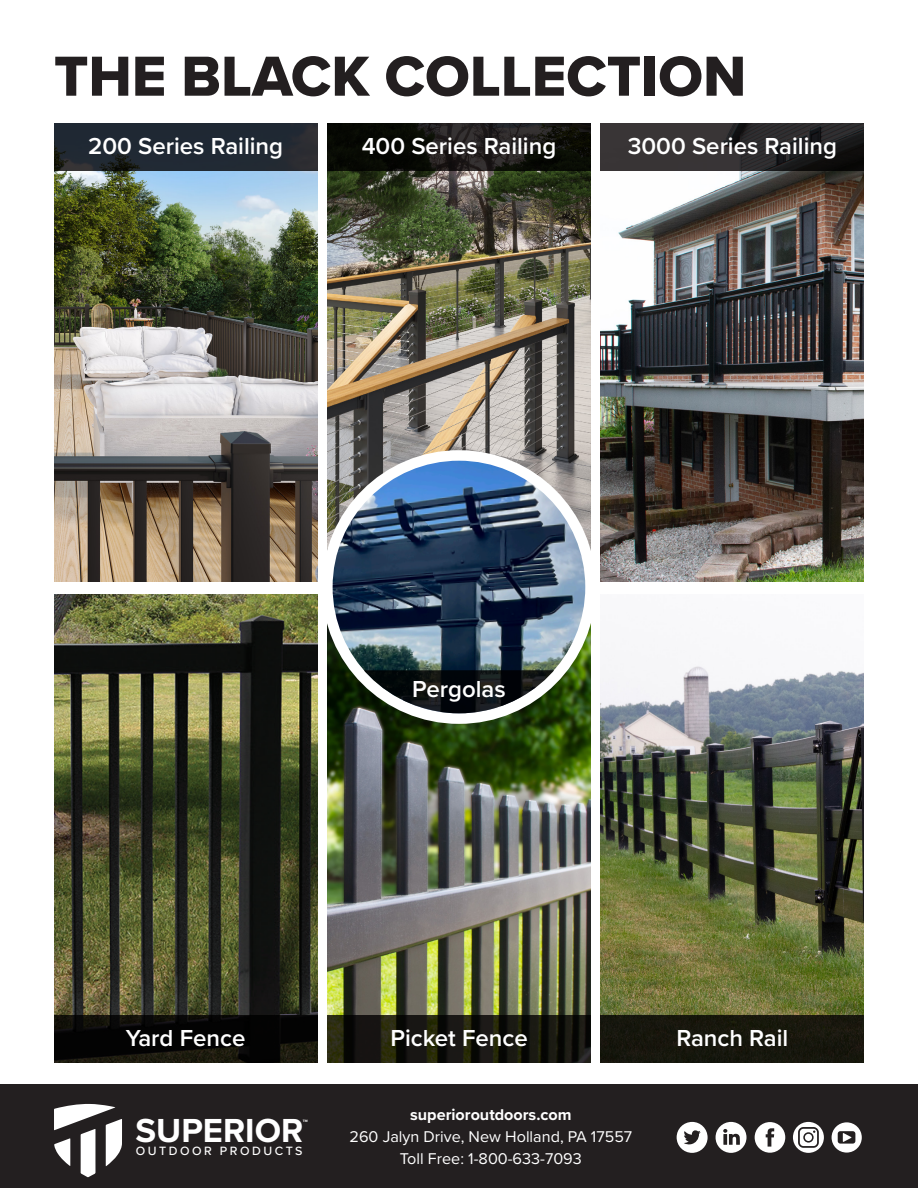
<style>
.page{position:relative;width:918px;height:1188px;background:#fff}
.page>*{position:absolute;margin:0;border:0;box-sizing:border-box;transform-origin:0 0}
.t1{font:58.5px "Proxima Nova Extrabld";color:#231f20}
.t2{font:700 34.5px "Proxima Nova";color:#fff}
.t3{font:600 24px "Proxima Nova";color:#fff}
.t4{font:16.2px/22px "Proxima Nova";color:#fff;text-align:center}
.t5{font:700 16.2px "Proxima Nova";color:#fff}
.t6{font:500 12.45px "Proxima Nova";letter-spacing:.2em;color:#fff}
.t7{font:700 3.45px "Proxima Nova";color:#fff}
</style>
<div class="page">
<div style="left:0;top:1084px;width:918px;height:104px;background:#231f20"></div>
<svg style="left:54px;top:1104px;width:68px;height:73px"></svg>
<svg style="left:715px;top:1122px;width:32px;height:31px"></svg>
<svg style="left:677px;top:1122px;width:31px;height:31px"></svg>
<svg style="left:755px;top:1122px;width:30px;height:31px"></svg>
<svg style="left:793px;top:1122px;width:31px;height:31px"></svg>
<div style="left:832px;top:1122px;width:30px;height:31px;background:#fff;border-radius:50%"></div>
<div style="left:838px;top:1131px;width:17px;height:13px;background:#231f20;border-radius:3px"></div>
<svg style="left:843px;top:1133px;width:9px;height:9px"></svg>
<img style="left:54px;top:171px;width:263px;height:410px">
<img style="left:54px;top:594px;width:263px;height:421px">
<img style="left:327px;top:625px;width:264px;height:438px">
<img style="left:601px;top:666px;width:263px;height:349px">
<img style="left:328px;top:171px;width:263px;height:378px">
<img style="left:601px;top:171px;width:263px;height:410px">
<svg style="left:54px;top:123px;width:263px;height:48px;background:#212831"></svg>
<svg style="left:328px;top:1015px;width:263px;height:48px;background:#17170d"></svg>
<svg style="left:54px;top:1015px;width:263px;height:48px;background:#0a0906"></svg>
<div style="left:601px;top:1015px;width:263px;height:48px;background:#17170d"></div>
<svg style="left:327px;top:123px;width:264px;height:48px;background:#141410"></svg>
<svg style="left:601px;top:123px;width:263px;height:48px;background:#2c2a2b"></svg>
<img style="left:327px;top:455px;width:264px;height:264px;border-radius:132px">
<div style="left:322px;top:450px;width:274px;height:274px;border:10px solid #fff;border-radius:50%"></div>
<svg style="left:364px;top:670px;width:190px;height:43px"></svg>
<p class="t1" style="left:54px;top:33px;width:694px">THE BLACK COLLECTION</p>
<p class="t3" style="left:88px;top:128px;width:196px">200 Series Railing</p>
<p class="t3" style="left:362px;top:128px;width:196px">400 Series Railing</p>
<p class="t3" style="left:628px;top:128px;width:211px">3000 Series Railing</p>
<p class="t3" style="left:412px;top:671px;width:95px">Pergolas</p>
<p class="t3" style="left:126px;top:1020px;width:121px">Yard Fence</p>
<p class="t3" style="left:391px;top:1020px;width:139px">Picket Fence</p>
<p class="t3" style="left:676px;top:1020px;width:113px">Ranch Rail</p>
<p class="t7" style="left:303px;top:1118px;width:6px">TM</p>
<p class="t5" style="left:410px;top:1102px;width:163px">superioroutdoors.com</p>
<p class="t4" style="left:350px;top:1125px;width:284px">260 Jalyn Drive, New Holland, PA 17557<br>Toll Free: 1-800-633-7093</p>
<p class="t2" style="left:135px;top:1105px;width:169px">SUPERIOR</p>
<p class="t6" style="left:136px;top:1142px;width:168px">OUTDOOR PRODUCTS</p>
</div>
